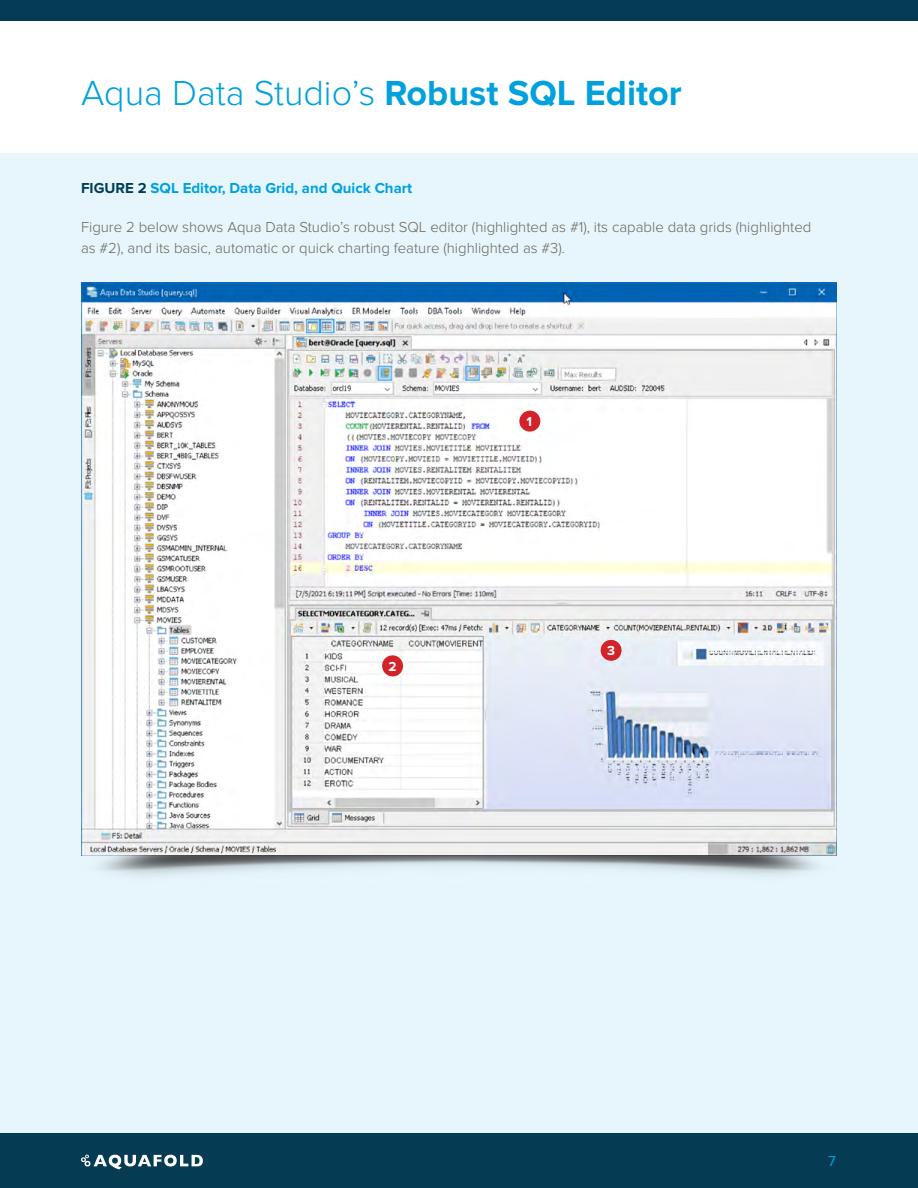
<style>
.page{position:relative;width:918px;height:1188px;background:#fff}
.page>*{position:absolute;margin:0;border:0;box-sizing:border-box;transform-origin:0 0}
.t1{font:300 36px "Proxima Nova";color:#00a1dd}
.t2{font:300 15px/21px "Proxima Nova";color:#6d655a}
.t3{font:700 15px "Proxima Nova";color:#00a1dd}
.t4{font:15px "Proxima Nova";color:#00a1dd}
.t5{font:700 13.5px "Proxima Nova";color:#fff}
.s1{font-weight:700}
.s2{color:#043f59}
</style>
<div class="page">
<div style="left:0;top:153px;width:918px;height:980px;background:#e6f6fc"></div>
<img style="left:81px;top:283px;width:756px;height:593px">
<div style="left:382px;top:655px;width:21px;height:21px;background:#d2232a;border-radius:50%"></div>
<div style="left:601px;top:640px;width:21px;height:21px;background:#d2232a;border-radius:50%"></div>
<div style="left:519px;top:411px;width:21px;height:21px;background:#d2232a;border-radius:50%"></div>
<div style="left:0;top:0;width:918px;height:21px;background:#053b54"></div>
<div style="left:0;top:1133px;width:918px;height:55px;background:#063b54"></div>
<svg style="left:81px;top:1155px;width:122px;height:14px"></svg>
<h1 class="t1" style="left:81px;top:72px;width:602px">Aqua Data Studio’s <span class="s1">Robust SQL Editor</span></h1>
<p class="t3" style="left:81px;top:179px;width:333px"><span class="s2">FIGURE 2</span> SQL Editor, Data Grid, and Quick Chart</p>
<p class="t2" style="left:81px;top:216px;width:732px">Figure 2 below shows Aqua Data Studio’s robust SQL editor (highlighted as #1), its capable data grids (highlighted as #2), and its basic, automatic or quick charting feature (highlighted as #3).</p>
<p class="t5" style="left:388px;top:658px;width:10px">2</p>
<p class="t5" style="left:526px;top:414px;width:7px">1</p>
<p class="t5" style="left:607px;top:643px;width:9px">3</p>
<p class="t4" style="left:828px;top:1153px;width:9px">7</p>
</div>
